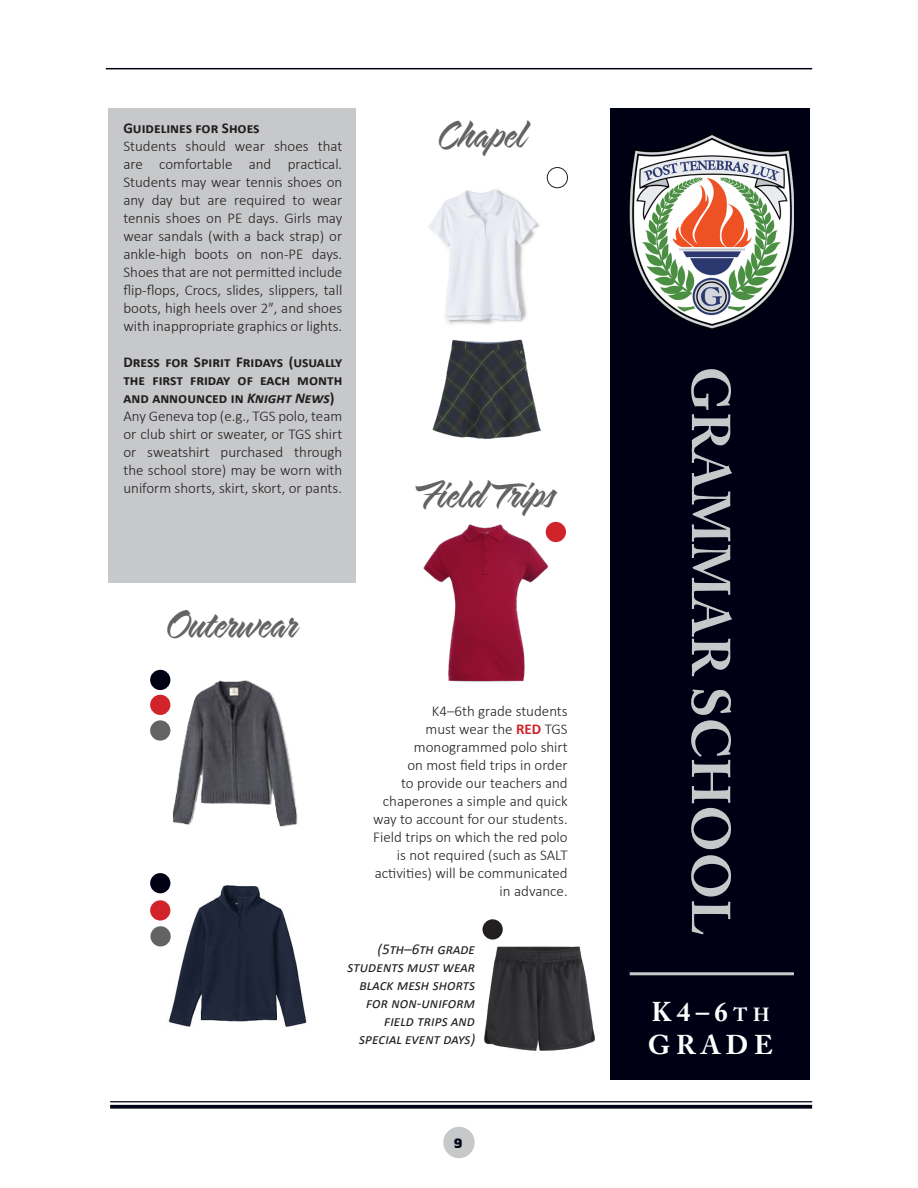
<style>
.page{position:relative;width:918px;height:1188px;background:#fff}
.page>*{position:absolute;margin:0;border:0;box-sizing:border-box;transform-origin:0 0}
.t1{font:700 54px "Adobe Caslon Pro";color:#c7c8ca}
.t2{font:45px "Sarah Script";letter-spacing:-.015em;color:#636366}
.t3{font:700 27px "Adobe Caslon Pro";letter-spacing:.2em;color:#fff}
.t4{font:300 15px/18px "Calibri";color:#231f20;text-align:justify}
.t5{font:700 15px/18px "Calibri";color:#231f20;text-align:justify}
.t6{font:italic 15px/18px "Calibri";color:#231f20;text-align:right}
.t7{font:700 13.5px "Brothers OT";color:#000014}
.s1{font-style:italic}
.s2{font-weight:700;color:#d1232a}
.s3{font-size:18.9px}
</style>
<div class="page">
<img style="left:170px;top:677px;width:128px;height:150px">
<img style="left:166px;top:885px;width:141px;height:142px">
<img style="left:428px;top:171px;width:121px;height:154px">
<img style="left:432px;top:339px;width:108px;height:100px">
<img style="left:423px;top:522px;width:143px;height:160px">
<div style="left:150px;top:670px;width:20px;height:20px;background:#000014;border-radius:50%"></div>
<div style="left:150px;top:695px;width:20px;height:20px;background:#d1232a;border-radius:50%"></div>
<div style="left:150px;top:720px;width:20px;height:21px;background:#636366;border-radius:50%"></div>
<div style="left:150px;top:873px;width:20px;height:20px;background:#000014;border-radius:50%"></div>
<div style="left:546px;top:522px;width:20px;height:20px;background:#d1232a;border-radius:50%"></div>
<div style="left:547px;top:167px;width:21px;height:21px;border:1px solid #231f20;border-radius:50%"></div>
<div style="left:443px;top:1127px;width:32px;height:31px;background:#c7c8ca;border-radius:50%"></div>
<div style="left:611px;top:108px;width:199px;height:972px;background:#000014"></div>
<img style="left:630px;top:133px;width:164px;height:196px">
<hr style="left:630px;top:972px;width:164px;height:3px;background:#c7c8ca">
<svg style="left:110px;top:1105px;width:702px;height:4px;background:#18182a"></svg>
<hr style="left:110px;top:1101px;width:702px;height:1px;background:#000014">
<hr style="left:106px;top:68px;width:706px;height:1px;background:#000014">
<div style="left:108px;top:108px;width:248px;height:475px;background:#c7c8ca"></div>
<div style="left:150px;top:900px;width:20px;height:21px;background:#d1232a;border-radius:50%"></div>
<div style="left:150px;top:926px;width:21px;height:20px;background:#636366;border-radius:50%"></div>
<img style="left:484px;top:946px;width:111px;height:105px">
<div style="left:483px;top:919px;width:20px;height:21px;background:#231f20;border-radius:50%"></div>
<p class="t5" style="left:123px;top:119px;width:138px">Guidelines for Shoes</p>
<p class="t4" style="left:123px;top:137px;width:220px">Students should wear shoes that are comfortable and practical.<br>Students may wear tennis shoes on any day but are required to wear tennis shoes on PE days. Girls may wear sandals (with a back strap) or ankle-high boots on non-PE days.<br>Shoes that are not permitted include flip-flops, Crocs, slides, slippers, tall boots, high heels over 2″, and shoes with inappropriate graphics or lights.</p>
<p class="t5" style="left:123px;top:353px;width:220px">Dress for Spirit Fridays (usually the first friday of each month and announced in <span class="s1">Knight News</span>)</p>
<p class="t4" style="left:123px;top:407px;width:220px">Any Geneva top (e.g., TGS polo, team or club shirt or sweater, or TGS shirt or sweatshirt purchased through the school store) may be worn with uniform shorts, skirt, skort, or pants.</p>
<p class="t2" style="left:440px;top:110px;width:89px">Chapel</p>
<p class="t2" style="left:417px;top:471px;width:141px">Field Trips</p>
<p class="t2" style="left:169px;top:601px;width:133px">Outerwear</p>
<p class="t4" style="left:373px;top:702px;width:196px;text-align:right">K4–6th grade students<br>must wear the <span class="s2">RED</span> TGS monogrammed polo shirt<br>on most field trips in order<br>to provide our teachers and chaperones a simple and quick way to account for our students.<br>Field trips on which the red polo is not required (such as SALT activities) will be communicated in advance.</p>
<p class="t6" style="left:348px;top:939px;width:129px">(5th–6th grade students must wear black mesh shorts for non-uniform field trips and</p>
<p class="t6" style="left:359px;top:1029px;width:118px">special event days)</p>
<p class="t7" style="left:454px;top:1137px;width:10px">9</p>
<p class="t1" style="left:742px;top:366px;width:570px;rotate:90deg">GRAMMAR SCHOOL</p>
<p class="t3" style="left:651px;top:996px;width:120px">K4–6<span class="s3">th</span></p>
<p class="t3" style="left:648px;top:1029px;width:126px">GRADE</p>
</div>
